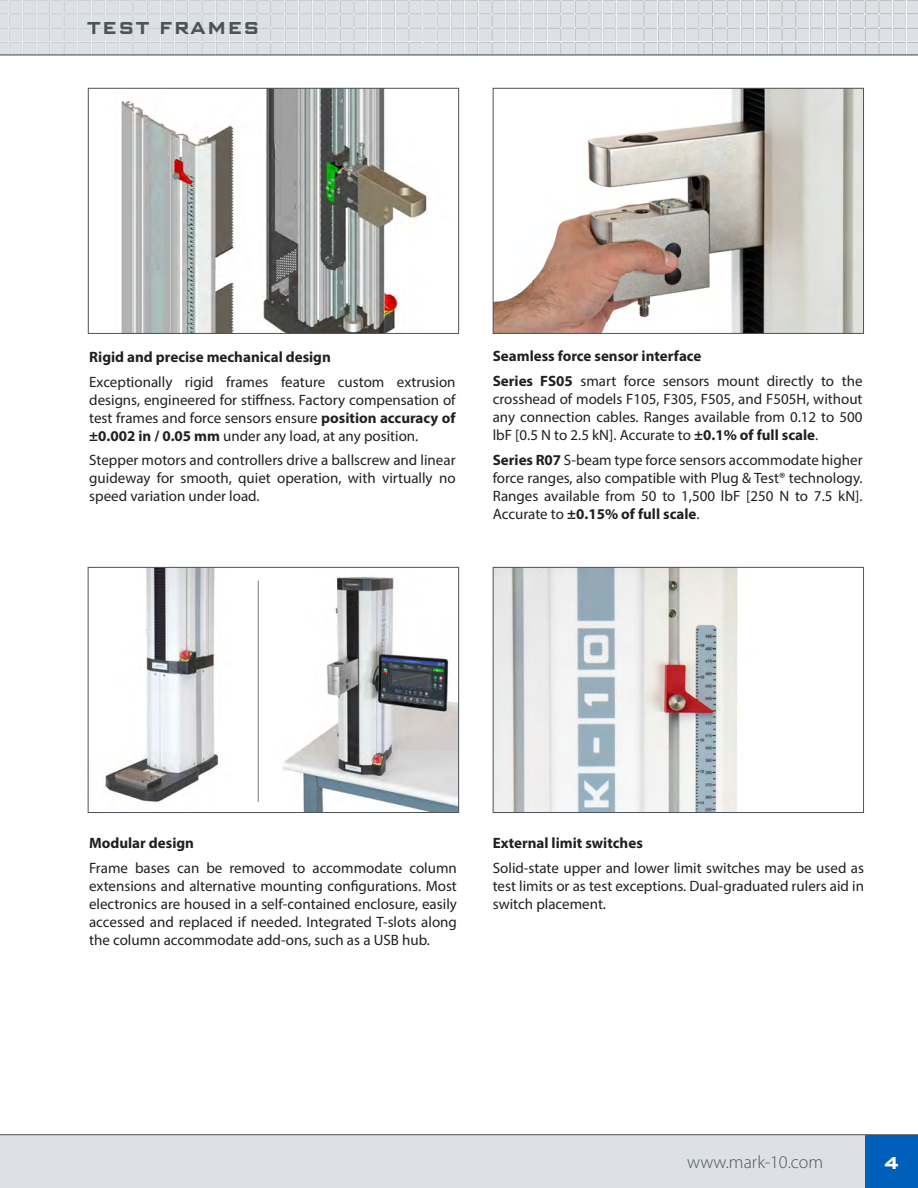
<style>
.page{position:relative;width:918px;height:1188px;background:#fff}
.page>*{position:absolute;margin:0;border:0;box-sizing:border-box;transform-origin:0 0}
.t1{font:300 18px "Myriad Pro";color:#4b5459}
.section-header-maste{font:700 18px "Bank Sans Caps EFEL";letter-spacing:.13em;color:#4b5459}
.t2{font:700 18px "Bank Sans Caps EFEL";color:#fff}
.body_text{font:15px/18px "Myriad Pro";color:#231f20;text-align:justify}
.text_subhead{font:700 15px "Myriad Pro";color:#231f20}
.s1{font-weight:700}
</style>
<div class="page">
<div style="left:0;top:1134px;width:918px;height:54px;background:#dde1e6"></div>
<div style="left:865px;top:1135px;width:53px;height:53px;background:#005fb9"></div>
<img style="left:0;top:0;width:918px;height:55px">
<hr style="left:0;top:55px;width:918px;height:1px;background:#4b5459">
<img style="left:121px;top:90px;width:307px;height:242px">
<div style="left:88px;top:88px;width:371px;height:246px;border:1px solid #4d5358"></div>
<img style="left:495px;top:90px;width:367px;height:242px">
<div style="left:493px;top:88px;width:371px;height:246px;border:1px solid #4d5358"></div>
<img style="left:495px;top:569px;width:243px;height:242px">
<div style="left:493px;top:567px;width:371px;height:246px;border:1px solid #4d5358"></div>
<img style="left:282px;top:576px;width:175px;height:235px">
<img style="left:87px;top:567px;width:132px;height:242px">
<hr style="left:258px;top:581px;width:1px;height:221px;background:#76787b">
<div style="left:88px;top:567px;width:371px;height:246px;border:1px solid #4d5358"></div>
<p class="section-header-maste" style="left:88px;top:18px;width:173px">TEST FRAMES</p>
<p class="text_subhead" style="left:89px;top:347px;width:243px">Rigid and precise mechanical design</p>
<p class="body_text" style="left:89px;top:372px;width:368px">Exceptionally rigid frames feature custom extrusion designs, engineered for stiffness. Factory compensation of test frames and force sensors ensure <span class="s1">position accuracy of ±0.002 in / 0.05 mm</span> under any load, at any position.</p>
<p class="body_text" style="left:89px;top:451px;width:368px">Stepper motors and controllers drive a ballscrew and linear guideway for smooth, quiet operation, with virtually no speed variation under load.</p>
<p class="text_subhead" style="left:493px;top:346px;width:210px">Seamless force sensor interface</p>
<p class="body_text" style="left:493px;top:372px;width:371px"><span class="s1">Series FS05</span> smart force sensors mount directly to the crosshead of models F105, F305, F505, and F505H, without any connection cables. Ranges available from 0.12 to 500 lbF [0.5 N to 2.5 kN]. Accurate to <span class="s1">±0.1% of full scale</span>.</p>
<p class="body_text" style="left:493px;top:450px;width:371px"><span class="s1">Series R07</span> S-beam type force sensors accommodate higher force ranges, also compatible with Plug &amp; Test® technology.<br>Ranges available from 50 to 1,500 lbF [250 N to 7.5 kN].<br>Accurate to <span class="s1">±0.15% of full scale</span>.</p>
<p class="text_subhead" style="left:89px;top:833px;width:106px">Modular design</p>
<p class="body_text" style="left:89px;top:858px;width:369px">Frame bases can be removed to accommodate column extensions and alternative mounting configurations. Most electronics are housed in a self-contained enclosure, easily accessed and replaced if needed. Integrated T-slots along the column accommodate add-ons, such as a USB hub.</p>
<p class="text_subhead" style="left:493px;top:833px;width:152px">External limit switches</p>
<p class="body_text" style="left:493px;top:858px;width:373px">Solid-state upper and lower limit switches may be used as test limits or as test exceptions. Dual-graduated rulers aid in switch placement.</p>
<p class="t1" style="left:687px;top:1151px;width:137px">www.mark-10.com</p>
<p class="t2" style="left:884px;top:1152px;width:16px">4</p>
</div>
